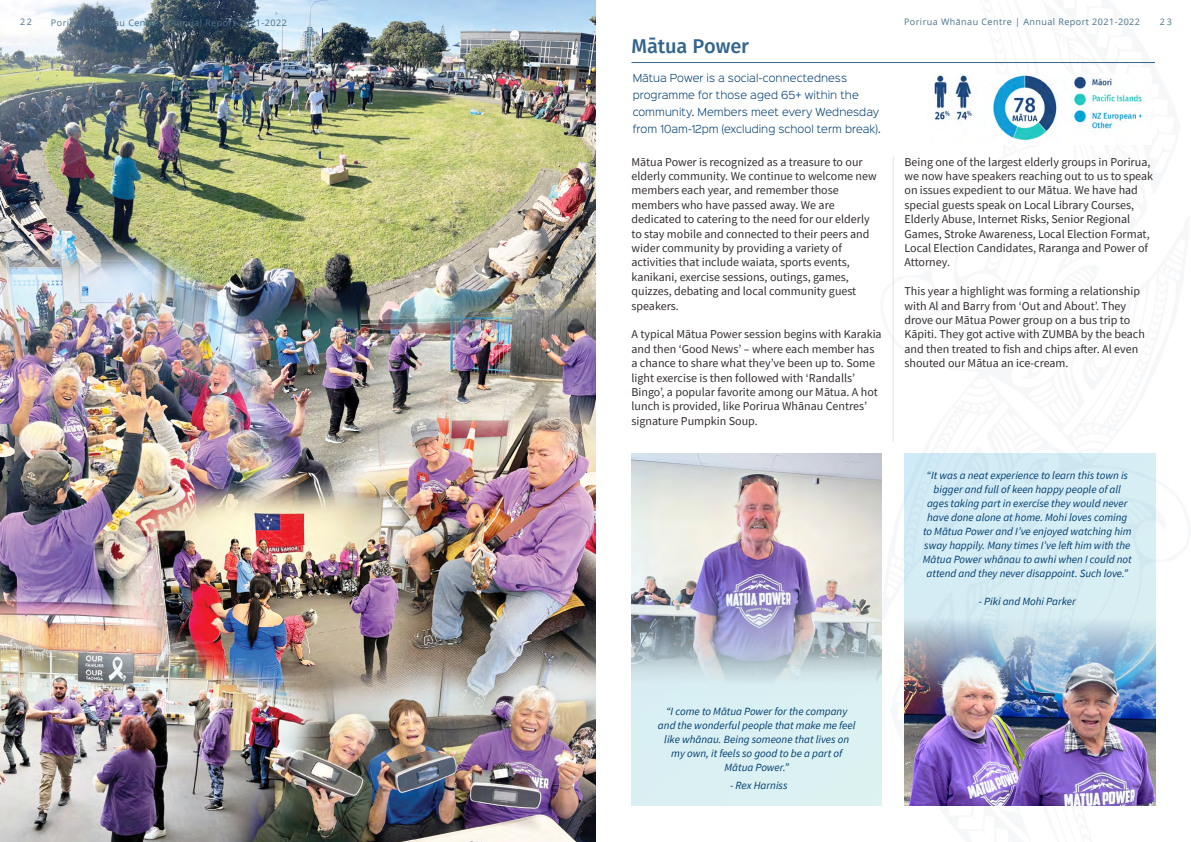
<style>
.page{position:relative;width:1191px;height:842px;background:#fff}
.page>*{position:absolute;margin:0;border:0;box-sizing:border-box;transform-origin:0 0}
.t1{font:500 20px "Fira Sans";letter-spacing:-.005em;color:#003e71}
.t2{font:12px/14.4px "Source Sans Pro";color:#342d30}
.t3{font:italic 11px/14px "Source Sans Pro";color:#003e71;text-align:center}
.t4{font:300 10px/17px "Sinkin Sans 300";letter-spacing:.005em;color:#003e71}
.t5{font:9px "Open Sans";letter-spacing:.05em;color:#4a718b}
</style>
<div class="page">
<img style="left:0;top:0;width:595px;height:842px">
<hr style="left:631px;top:62px;width:524px;height:1px;background:#003e71">
<hr style="left:892px;top:157px;width:1px;height:285px;background:#dde7ec">
<div style="left:631px;top:453px;width:251px;height:353px;background:#daf0f2"></div>
<img style="left:631px;top:453px;width:250px;height:228px">
<div style="left:904px;top:453px;width:251px;height:353px;background:#d5edf4"></div>
<img style="left:904px;top:619px;width:251px;height:187px">
<img style="left:934px;top:74px;width:210px;height:66px">
<p class="t5" style="left:20px;top:16px;width:14px">22</p>
<p class="t5" style="left:51px;top:16px;width:237px">Porirua Whānau Centre | Annual Report 2021-2022</p>
<p class="t5" style="left:904px;top:16px;width:237px">Porirua Whānau Centre | Annual Report 2021-2022</p>
<p class="t5" style="left:1159px;top:16px;width:14px">23</p>
<h1 class="t1" style="left:631px;top:30px;width:119px">Mātua Power</h1>
<p class="t4" style="left:632px;top:69px;width:250px">Mātua Power is a social-connectedness programme for those aged 65+ within the community. Members meet every Wednesday from 10am-12pm (excluding school term break).</p>
<p class="t2" style="left:631px;top:154px;width:247px">Mātua Power is recognized as a treasure to our elderly community. We continue to welcome new members each year, and remember those members who have passed away. We are dedicated to catering to the need for our elderly to stay mobile and connected to their peers and wider community by providing a variety of activities that include waiata, sports events, kanikani, exercise sessions, outings, games, quizzes, debating and local community guest speakers.</p>
<p class="t2" style="left:631px;top:327px;width:252px">A typical Mātua Power session begins with Karakia and then ‘Good News’ – where each member has a chance to share what they’ve been up to. Some light exercise is then followed with ‘Randalls’ Bingo’, a popular favorite among our Mātua. A hot lunch is provided, like Porirua Whānau Centres’ signature Pumpkin Soup.</p>
<p class="t2" style="left:904px;top:154px;width:250px">Being one of the largest elderly groups in Porirua, we now have speakers reaching out to us to speak on issues expedient to our Mātua. We have had special guests speak on Local Library Courses, Elderly Abuse, Internet Risks, Senior Regional Games, Stroke Awareness, Local Election Format, Local Election Candidates, Raranga and Power of Attorney.</p>
<p class="t2" style="left:904px;top:284px;width:242px">This year a highlight was forming a relationship with Al and Barry from ‘Out and About’. They drove our Mātua Power group on a bus trip to Kāpiti. They got active with ZUMBA by the beach and then treated to fish and chips after. Al even shouted our Mātua an ice-cream.</p>
<p class="t3" style="left:658px;top:704px;width:199px">“I come to Mātua Power for the company and the wonderful people that make me feel like whānau. Being someone that lives on my own, it feels so good to be a part of Mātua Power.”</p>
<p class="t3" style="left:730px;top:778px;width:59px">- Rex Harniss</p>
<p class="t3" style="left:922px;top:468px;width:210px">“It was a neat experience to learn this town is bigger and full of keen happy people of all ages taking part in exercise they would never have done alone at home. Mohi loves coming to Mātua Power and I’ve enjoyed watching him sway happily. Many times I’ve left him with the Mātua Power whānau to awhi when I could not attend and they never disappoint. Such love.”</p>
<p class="t3" style="left:978px;top:594px;width:99px">- Piki and Mohi Parker</p>
</div>
